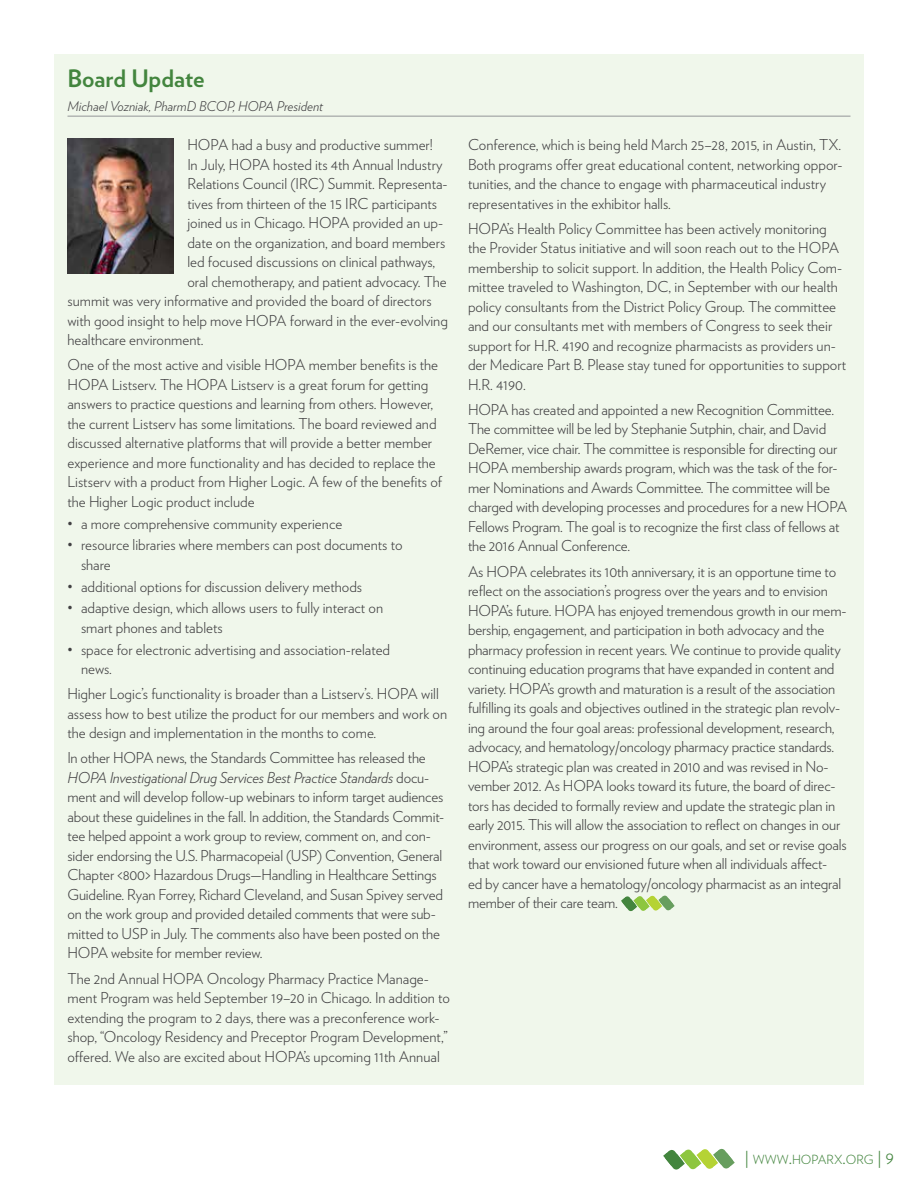
<style>
.page{position:relative;width:918px;height:1188px;background:#fff}
.page>*{position:absolute;margin:0;border:0;box-sizing:border-box;transform-origin:0 0}
.t1{font:700 24px "Verlag";color:#43853e}
.t2{font:300 15px/19.5px "Verlag";letter-spacing:-.01em;color:#414042}
.t3{font:italic 300 13.5px "Verlag";color:#414042}
.t4{font:300 12.6px "Verlag";color:#43853e}
.s1{font-style:italic}
.s2{font-size:18px}
</style>
<div class="page">
<svg style="left:663px;top:1148px;width:72px;height:22px"></svg>
<div style="left:54px;top:54px;width:810px;height:1030px;background:#f0f7eb"></div>
<hr style="left:68px;top:116px;width:782px;height:1px;background:#939598">
<svg style="left:621px;top:895px;width:54px;height:17px"></svg>
<img style="left:68px;top:138px;width:106px;height:135px">
<h1 class="t1" style="left:68px;top:59px;width:139px">Board Update</h1>
<p class="t3" style="left:68px;top:96px;width:257px">Michael Vozniak, PharmD BCOP, HOPA President</p>
<p class="t2" style="left:187px;top:134px;width:247px">HOPA had a busy and productive summer!</p>
<p class="t2" style="left:187px;top:154px;width:257px">In July, HOPA hosted its 4th Annual Industry</p>
<p class="t2" style="left:187px;top:173px;width:262px">Relations Council (IRC) Summit. Representa-</p>
<p class="t2" style="left:187px;top:193px;width:251px">tives from thirteen of the 15 IRC participants</p>
<p class="t2" style="left:187px;top:212px;width:257px">joined us in Chicago. HOPA provided an up-</p>
<p class="t2" style="left:187px;top:232px;width:260px">date on the organization, and board members</p>
<p class="t2" style="left:187px;top:251px;width:250px">led focused discussions on clinical pathways,</p>
<p class="t2" style="left:187px;top:271px;width:261px">oral chemotherapy, and patient advocacy. The</p>
<p class="t2" style="left:68px;top:290px;width:366px">summit was very informative and provided the board of directors</p>
<p class="t2" style="left:68px;top:310px;width:382px">with good insight to help move HOPA forward in the ever-evolving</p>
<p class="t2" style="left:68px;top:329px;width:138px">healthcare environment.</p>
<p class="t2" style="left:68px;top:354px;width:376px">One of the most active and visible HOPA member benefits is the HOPA Listserv. The HOPA Listserv is a great forum for getting answers to practice questions and learning from others. However, the current Listserv has some limitations. The board reviewed and discussed alternative platforms that will provide a better member experience and more functionality and has decided to replace the Listserv with a product from Higher Logic. A few of the benefits of the Higher Logic product include</p>
<p class="t2" style="left:68px;top:513px;width:276px">• a more comprehensive community experience</p>
<p class="t2" style="left:81px;top:534px;width:323px;text-indent:-14px">• resource libraries where members can post documents to share</p>
<p class="t2" style="left:68px;top:576px;width:296px">• additional options for discussion delivery methods</p>
<p class="t2" style="left:81px;top:597px;width:304px;text-indent:-14px">• adaptive design, which allows users to fully interact on smart phones and tablets</p>
<p class="t2" style="left:81px;top:639px;width:311px;text-indent:-14px">• space for electronic advertising and association-related news.</p>
<p class="t2" style="left:68px;top:683px;width:381px">Higher Logic’s functionality is broader than a Listserv’s. HOPA will assess how to best utilize the product for our members and work on the design and implementation in the months to come.</p>
<p class="t2" style="left:67px;top:747px;width:378px">In other HOPA news, the Standards Committee has released the <span class="s1">HOPA Investigational Drug Services Best Practice Standards</span> docu&shy;ment and will develop follow-up webinars to inform target audiences about these guidelines in the fall. In addition, the Standards Commit&shy;tee helped appoint a work group to review, comment on, and con&shy;sider endorsing the U.S. Pharmacopeial (USP) Convention, General Chapter &lt;800&gt; Hazardous Drugs—Handling in Healthcare Settings Guideline. Ryan Forrey, Richard Cleveland, and Susan Spivey served on the work group and provided detailed comments that were sub&shy;mitted to USP in July. The comments also have been posted on the HOPA website for member review.</p>
<p class="t2" style="left:67px;top:968px;width:384px">The 2nd Annual HOPA Oncology Pharmacy Practice Manage&shy;ment Program was held September 19–20 in Chicago. In addition to extending the program to 2 days, there was a preconference work&shy;shop, “Oncology Residency and Preceptor Program Development,” offered. We also are excited about HOPA’s upcoming 11th Annual</p>
<p class="t2" style="left:468px;top:134px;width:376px">Conference, which is being held March 25–28, 2015, in Austin, TX.<br>Both programs offer great educational content, networking oppor&shy;tunities, and the chance to engage with pharmaceutical industry representatives in the exhibitor halls.</p>
<p class="t2" style="left:468px;top:218px;width:380px">HOPA’s Health Policy Committee has been actively monitoring the Provider Status initiative and will soon reach out to the HOPA membership to solicit support. In addition, the Health Policy Com&shy;mittee traveled to Washington, DC, in September with our health policy consultants from the District Policy Group. The committee and our consultants met with members of Congress to seek their support for H.R. 4190 and recognize pharmacists as providers un&shy;der Medicare Part B. Please stay tuned for opportunities to support H.R. 4190.</p>
<p class="t2" style="left:468px;top:399px;width:381px">HOPA has created and appointed a new Recognition Committee.<br>The committee will be led by Stephanie Sutphin, chair, and David DeRemer, vice chair. The committee is responsible for directing our HOPA membership awards program, which was the task of the for&shy;mer Nominations and Awards Committee. The committee will be charged with developing processes and procedures for a new HOPA Fellows Program. The goal is to recognize the first class of fellows at the 2016 Annual Conference.</p>
<p class="t2" style="left:468px;top:561px;width:380px">As HOPA celebrates its 10th anniversary, it is an opportune time to reflect on the association’s progress over the years and to envision HOPA’s future. HOPA has enjoyed tremendous growth in our mem&shy;bership, engagement, and participation in both advocacy and the pharmacy profession in recent years. We continue to provide quality continuing education programs that have expanded in content and variety. HOPA’s growth and maturation is a result of the association fulfilling its goals and objectives outlined in the strategic plan revolv&shy;ing around the four goal areas: professional development, research, advocacy, and hematology/oncology pharmacy practice standards.<br>HOPA’s strategic plan was created in 2010 and was revised in No&shy;vember 2012. As HOPA looks toward its future, the board of direc&shy;tors has decided to formally review and update the strategic plan in early 2015. This will allow the association to reflect on changes in our environment, assess our progress on our goals, and set or revise goals that work toward our envisioned future when all individuals affect-<br>ed by cancer have a hematology/oncology pharmacist as an integral member of their care team.</p>
<p class="t4" style="left:745px;top:1150px;width:57px"><span class="s2">|</span> WWW<span class="s2">.</span>HOPA</p>
<p class="t4" style="left:827px;top:1150px;width:69px">RX<span class="s2">.</span>ORG <span class="s2">| 9</span></p>
</div>
